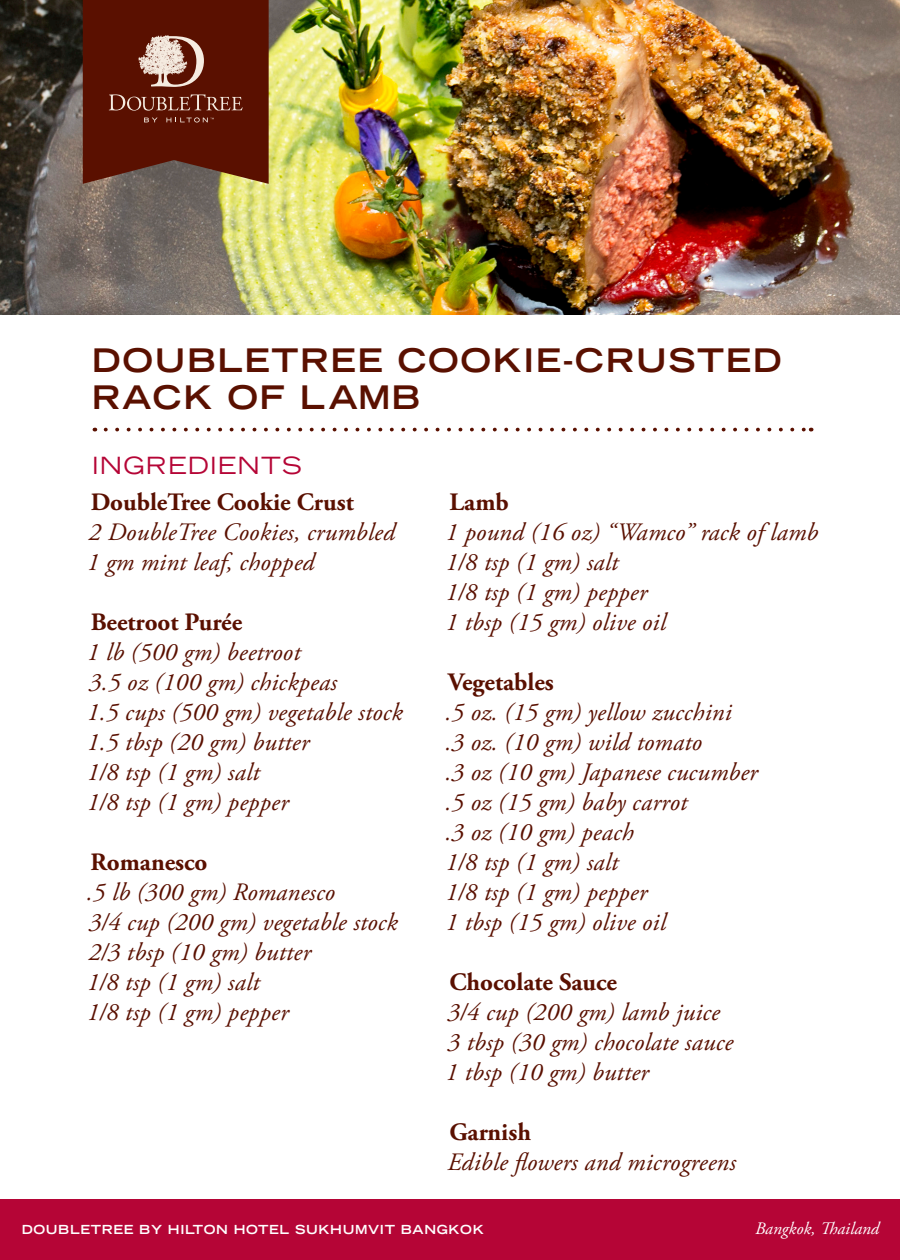
<style>
.page{position:relative;width:900px;height:1260px;background:#fff}
.page>*{position:absolute;margin:0;border:0;box-sizing:border-box;transform-origin:0 0}
.body_copy{font:700 expanded 32.5px/37.5px "Trade Gothic LH";letter-spacing:.05em;color:#5a1000}
.body_copy-2{font:italic 25px "Adobe Garamond Pro";letter-spacing:.01em;color:#5a1000}
.t1{font:700 25px "Adobe Garamond Pro";color:#5a1000}
.body_copy-3{font:expanded 23.75px "Trade Gothic LH";letter-spacing:.05em;color:#b50536}
.body_copy-4{font:italic 17.5px "Adobe Garamond Pro";color:#fff}
.body_copy-5{font:700 expanded 12.5px "Trade Gothic LH";letter-spacing:.05em;color:#fff}
</style>
<div class="page">
<img style="left:0;top:0;width:900px;height:315px">
<div style="left:0;top:1199px;width:900px;height:61px;background:#b50536"></div>
<svg style="left:83px;top:0;width:186px;height:184px;background:#662515"></svg>
<svg style="left:106px;top:428px;width:699px;height:3px"></svg>
<p class="body_copy" style="left:92px;top:341px;width:691px">DOUBLETREE COOKIE-CRUSTED<br>RACK OF LAMB</p>
<p class="body_copy-3" style="left:92px;top:450px;width:211px">INGREDIENTS</p>
<p class="t1" style="left:91px;top:487px;width:265px">DoubleTree Cookie Crust</p>
<p class="body_copy-2" style="left:88px;top:517px;width:308px">2 DoubleTree Cookies, crumbled</p>
<p class="body_copy-2" style="left:87px;top:547px;width:229px">1 gm mint leaf, chopped</p>
<p class="t1" style="left:91px;top:607px;width:153px">Beetroot Purée</p>
<p class="body_copy-2" style="left:87px;top:637px;width:215px">1 lb (500 gm) beetroot</p>
<p class="body_copy-2" style="left:89px;top:667px;width:250px">3.5 oz (100 gm) chickpeas</p>
<p class="body_copy-2" style="left:87px;top:697px;width:317px">1.5 cups (500 gm) vegetable stock</p>
<p class="body_copy-2" style="left:87px;top:727px;width:224px">1.5 tbsp (20 gm) butter</p>
<p class="body_copy-2" style="left:87px;top:757px;width:174px">1/8 tsp (1 gm) salt</p>
<p class="body_copy-2" style="left:87px;top:787px;width:203px">1/8 tsp (1 gm) pepper</p>
<p class="t1" style="left:91px;top:847px;width:118px">Romanesco</p>
<p class="body_copy-2" style="left:86px;top:877px;width:250px">.5 lb (300 gm) Romanesco</p>
<p class="body_copy-2" style="left:89px;top:907px;width:311px">3/4 cup (200 gm) vegetable stock</p>
<p class="body_copy-2" style="left:88px;top:937px;width:224px">2/3 tbsp (10 gm) butter</p>
<p class="body_copy-2" style="left:87px;top:967px;width:174px">1/8 tsp (1 gm) salt</p>
<p class="body_copy-2" style="left:87px;top:997px;width:203px">1/8 tsp (1 gm) pepper</p>
<p class="t1" style="left:450px;top:487px;width:61px">Lamb</p>
<p class="body_copy-2" style="left:446px;top:517px;width:374px">1 pound (16 oz) “Wamco” rack of lamb</p>
<p class="body_copy-2" style="left:446px;top:547px;width:174px">1/8 tsp (1 gm) salt</p>
<p class="body_copy-2" style="left:446px;top:577px;width:203px">1/8 tsp (1 gm) pepper</p>
<p class="body_copy-2" style="left:446px;top:607px;width:222px">1 tbsp (15 gm) olive oil</p>
<p class="t1" style="left:448px;top:667px;width:107px">Vegetables</p>
<p class="body_copy-2" style="left:445px;top:697px;width:288px">.5 oz. (15 gm) yellow zucchini</p>
<p class="body_copy-2" style="left:445px;top:727px;width:258px">.3 oz. (10 gm) wild tomato</p>
<p class="body_copy-2" style="left:445px;top:757px;width:314px">.3 oz (10 gm) Japanese cucumber</p>
<p class="body_copy-2" style="left:445px;top:787px;width:244px">.5 oz (15 gm) baby carrot</p>
<p class="body_copy-2" style="left:445px;top:817px;width:190px">.3 oz (10 gm) peach</p>
<p class="body_copy-2" style="left:446px;top:847px;width:174px">1/8 tsp (1 gm) salt</p>
<p class="body_copy-2" style="left:446px;top:877px;width:203px">1/8 tsp (1 gm) pepper</p>
<p class="body_copy-2" style="left:446px;top:907px;width:222px">1 tbsp (15 gm) olive oil</p>
<p class="t1" style="left:449px;top:967px;width:169px">Chocolate Sauce</p>
<p class="body_copy-2" style="left:448px;top:997px;width:274px">3/4 cup (200 gm) lamb juice</p>
<p class="body_copy-2" style="left:448px;top:1027px;width:287px">3 tbsp (30 gm) chocolate sauce</p>
<p class="body_copy-2" style="left:446px;top:1057px;width:205px">1 tbsp (10 gm) butter</p>
<p class="t1" style="left:449px;top:1117px;width:83px">Garnish</p>
<p class="body_copy-2" style="left:447px;top:1147px;width:290px">Edible flowers and microgreens</p>
<p class="body_copy-5" style="left:22px;top:1222px;width:464px">DOUBLETREE BY HILTON HOTEL SUKHUMVIT BANGKOK</p>
<p class="body_copy-4" style="left:755px;top:1218px;width:126px">Bangkok, Thailand</p>
</div>
